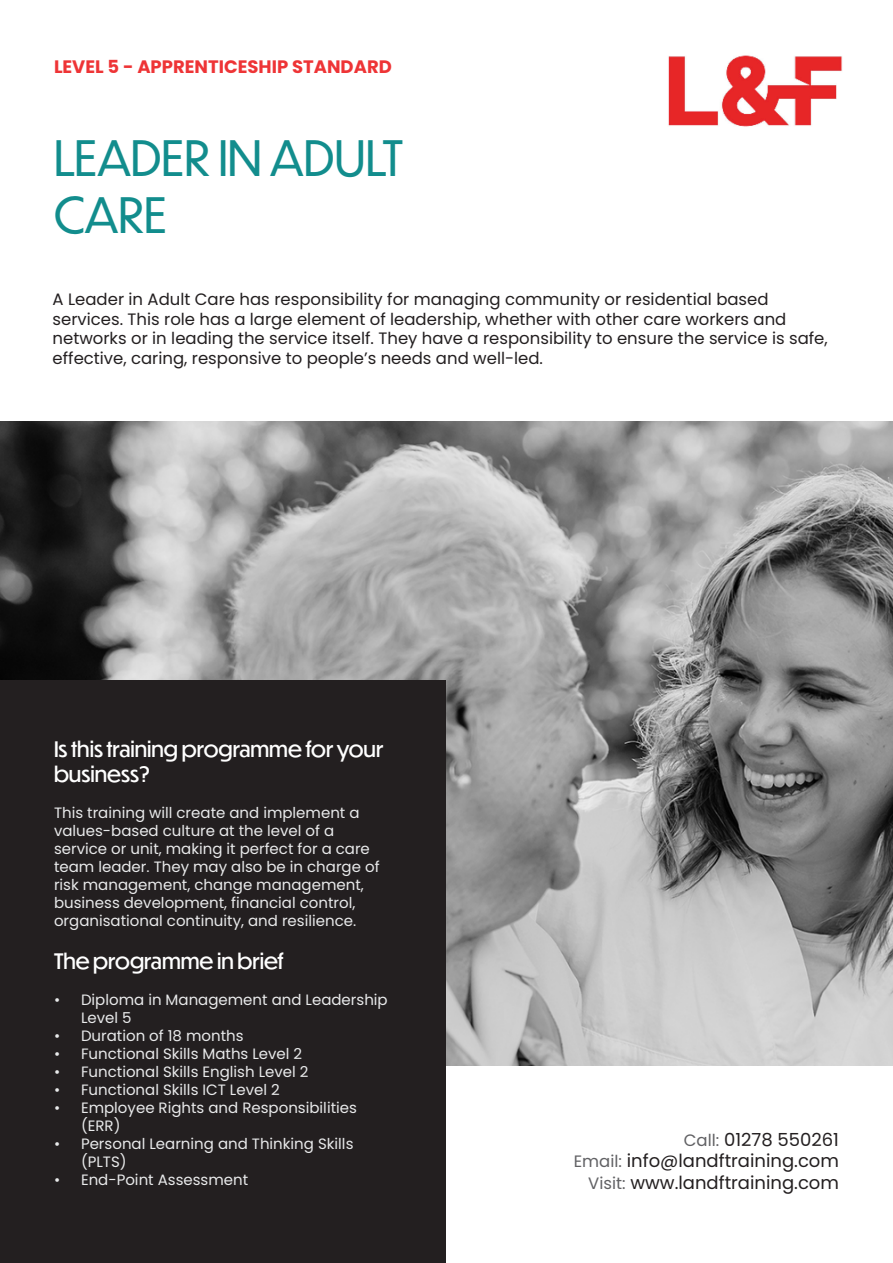
<style>
.page{position:relative;width:893px;height:1263px;background:#fff}
.page>*{position:absolute;margin:0;border:0;box-sizing:border-box;transform-origin:0 0}
.t1{font:48px "Dunbar Tall";color:#128d8d}
.t2{font:21px "Dunbar Tall";color:#fff}
.t3{font:18px "Poppins";color:#231f20}
.t4{font:700 18px "Poppins";color:#ee3436}
.t5{font:16.5px/19.8px "Poppins";color:#231f20}
.t6{font:15px/18px "Poppins";color:#e9eaeb}
.s1{font-size:16.5px;color:#616164}
</style>
<div class="page">
<img style="left:0;top:422px;width:893px;height:643px">
<img style="left:668px;top:55px;width:175px;height:72px">
<div style="left:0;top:680px;width:445px;height:583px;background:#231f20"></div>
<p class="t4" style="left:54px;top:56px;width:339px">LEVEL 5 - APPRENTICESHIP STANDARD</p>
<p class="t1" style="left:54px;top:123px;width:351px">LEADER IN ADULT</p>
<p class="t1" style="left:54px;top:181px;width:115px">CARE</p>
<p class="t5" style="left:53px;top:289px;width:718px">A Leader in Adult Care has responsibility for managing community or residential based</p>
<p class="t5" style="left:53px;top:309px;width:777px">services. This role has a large element of leadership, whether with other care workers and networks or in leading the service itself. They have a responsibility to ensure the service is safe, effective, caring, responsive to people’s needs and well-led.</p>
<p class="t2" style="left:54px;top:734px;width:331px">Is this training programme for your</p>
<p class="t2" style="left:54px;top:759px;width:98px">business?</p>
<p class="t6" style="left:54px;top:804px;width:307px">This training will create and implement a</p>
<p class="t6" style="left:54px;top:822px;width:282px">values-based culture at the level of a</p>
<p class="t6" style="left:54px;top:840px;width:327px">service or unit, making it perfect for a care team leader. They may also be in charge of risk management, change management, business development, financial control,</p>
<p class="t6" style="left:54px;top:912px;width:304px">organisational continuity, and resilience.</p>
<p class="t2" style="left:54px;top:946px;width:231px">The programme in brief</p>
<p class="t6" style="left:81px;top:991px;width:308px;text-indent:-27px">• Diploma in Management and Leadership<br>Level 5</p>
<p class="t6" style="left:54px;top:1027px;width:191px">• Duration of 18 months</p>
<p class="t6" style="left:54px;top:1045px;width:250px">• Functional Skills Maths Level 2</p>
<p class="t6" style="left:54px;top:1063px;width:256px">• Functional Skills English Level 2</p>
<p class="t6" style="left:54px;top:1081px;width:227px">• Functional Skills ICT Level 2</p>
<p class="t6" style="left:81px;top:1099px;width:277px;text-indent:-27px">• Employee Rights and Responsibilities (ERR)</p>
<p class="t6" style="left:81px;top:1135px;width:274px;text-indent:-27px">• Personal Learning and Thinking Skills (PLTS)</p>
<p class="t6" style="left:54px;top:1171px;width:196px">• End-Point Assessment</p>
<p class="t3" style="left:684px;top:1129px;width:157px"><span class="s1">Call:</span> 01278 550261</p>
<p class="t3" style="left:574px;top:1151px;width:267px"><span class="s1">Email:</span> info@landftraining.com</p>
<p class="t3" style="left:588px;top:1172px;width:252px"><span class="s1">Visit:</span> www.landftraining.com</p>
</div>
